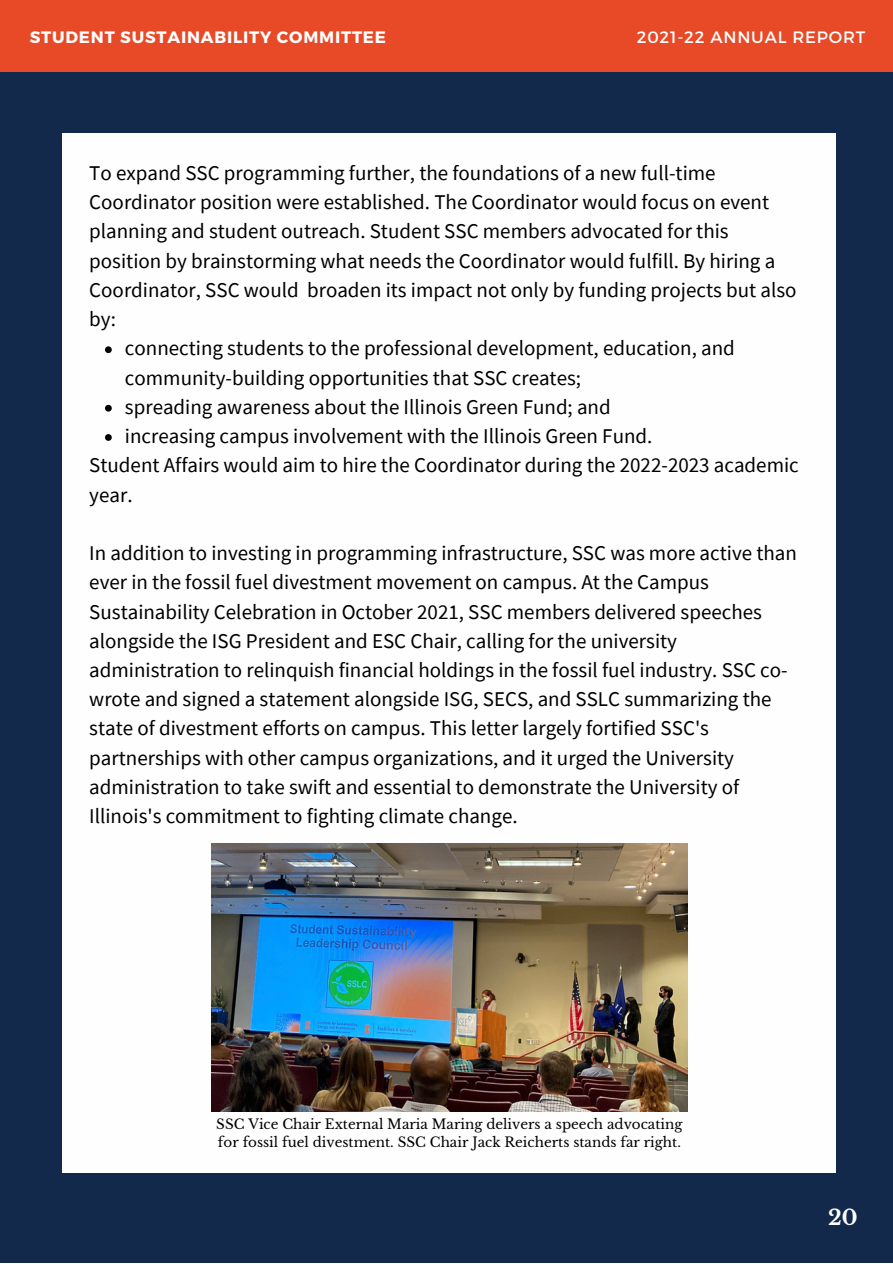
<style>
.page{position:relative;width:893px;height:1264px;background:#fff}
.page>*{position:absolute;margin:0;border:0;box-sizing:border-box;transform-origin:0 0}
.t1{font:21px/29.2px "Source Sans Pro";color:#000}
.t2{font:700 21px "Libre Baskerville";color:#fff}
.t3{font:700 16.5px "Montserrat";letter-spacing:.05em;color:#fff}
.t4{font:16.5px "Montserrat";letter-spacing:.05em;color:#fff}
.t5{font:13.5px/18px "Libre Baskerville";color:#000}
</style>
<div class="page">
<div style="left:0;top:0;width:892px;height:1262px;background:#13294b"></div>
<div style="left:62px;top:133px;width:773px;height:1040px;background:#fefefe"></div>
<div style="left:0;top:0;width:892px;height:72px;background:#e84a27"></div>
<svg style="left:105px;top:346px;width:7px;height:7px"></svg>
<svg style="left:105px;top:405px;width:7px;height:6px"></svg>
<svg style="left:105px;top:434px;width:7px;height:7px"></svg>
<img style="left:211px;top:843px;width:476px;height:268px">
<p class="t3" style="left:30px;top:27px;width:358px">STUDENT SUSTAINABILITY COMMITTEE</p>
<p class="t4" style="left:636px;top:27px;width:230px">2021-22 ANNUAL REPORT</p>
<p class="t1" style="left:89px;top:158px;width:708px">To expand SSC programming further, the foundations of a new full-time Coordinator position were established. The Coordinator would focus on event planning and student outreach. Student SSC members advocated for this position by brainstorming what needs the Coordinator would fulfill. By hiring a Coordinator, SSC would broaden its impact not only by funding projects but also by:</p>
<p class="t1" style="left:125px;top:333px;width:611px">connecting students to the professional development, education, and community-building opportunities that SSC creates;</p>
<p class="t1" style="left:125px;top:392px;width:487px">spreading awareness about the Illinois Green Fund; and</p>
<p class="t1" style="left:125px;top:421px;width:529px">increasing campus involvement with the Illinois Green Fund.</p>
<p class="t1" style="left:89px;top:450px;width:711px">Student Affairs would aim to hire the Coordinator during the 2022-2023 academic year.</p>
<p class="t1" style="left:89px;top:538px;width:709px">In addition to investing in programming infrastructure, SSC was more active than ever in the fossil fuel divestment movement on campus. At the Campus Sustainability Celebration in October 2021, SSC members delivered speeches alongside the ISG President and ESC Chair, calling for the university administration to relinquish financial holdings in the fossil fuel industry. SSC co&shy;wrote and signed a statement alongside ISG, SECS, and SSLC summarizing the state of divestment efforts on campus. This letter largely fortified SSC's partnerships with other campus organizations, and it urged the University administration to take swift and essential to demonstrate the University of Illinois's commitment to fighting climate change.</p>
<p class="t5" style="left:216px;top:1115px;width:467px">SSC Vice Chair External Maria Maring delivers a speech advocating for fossil fuel divestment. SSC Chair Jack Reicherts stands far right.</p>
<p class="t2" style="left:828px;top:1204px;width:31px">20</p>
</div>
